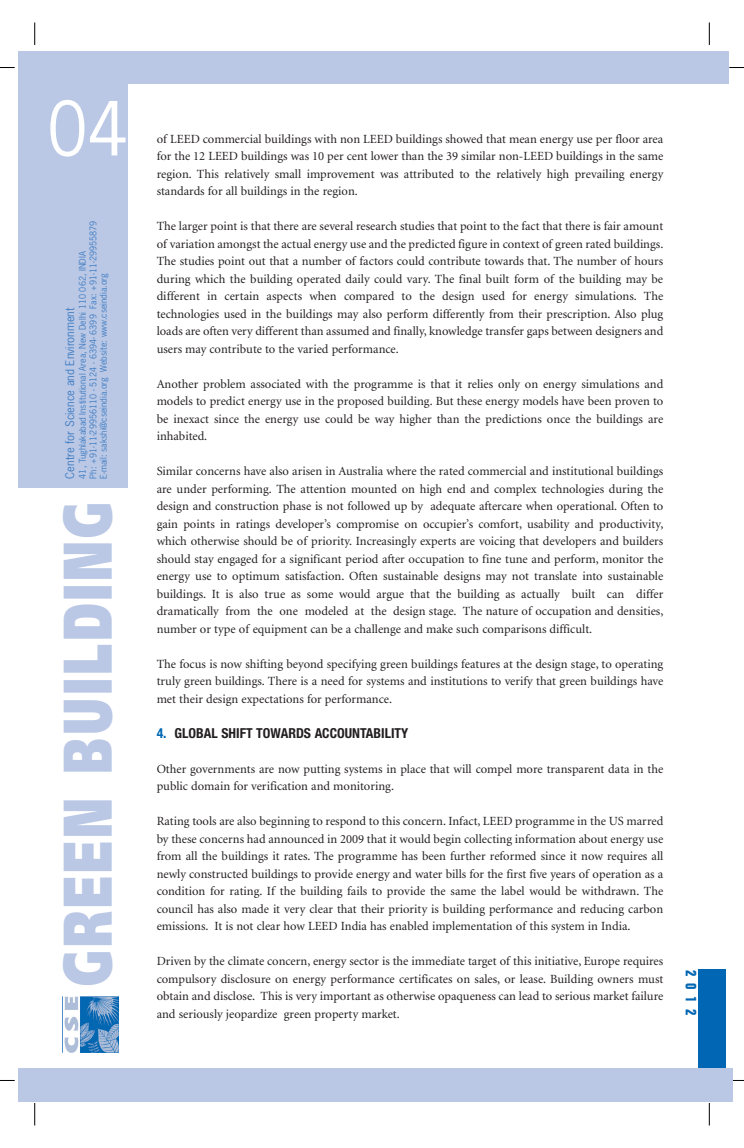
<style>
.page{position:relative;width:744px;height:1148px;background:#fff}
.page>*{position:absolute;margin:0;border:0;box-sizing:border-box;transform-origin:0 0}
.t1{font:70px "News Gothic";color:#fff}
.t2{font:900 68.75px "Frutiger";letter-spacing:.06em;color:#bac8e6;scale:.68 1}
.t3{font:700 condensed 15px "Folio";color:#0166b3}
.t4{font:700 condensed 13.75px "Helvetica Neue LT Pro";color:#231f20}
.t5{font:12.5px/17.5px "Minion";color:#231f20;text-align:justify}
.t6{font:11.25px "News Gothic";color:#437ec1}
.t7{font:8.75px/10.5px "News Gothic";color:#437ec1}
.s1{color:#0166b3}
</style>
<div class="page">
<svg style="left:0;top:67px;width:15px;height:1px"></svg>
<svg style="left:0;top:1080px;width:15px;height:1px"></svg>
<svg style="left:729px;top:67px;width:15px;height:1px"></svg>
<svg style="left:732px;top:1080px;width:12px;height:1px"></svg>
<svg style="left:34px;top:22px;width:1px;height:23px"></svg>
<svg style="left:709px;top:22px;width:1px;height:23px"></svg>
<svg style="left:709px;top:1103px;width:1px;height:22px"></svg>
<svg style="left:34px;top:1103px;width:1px;height:22px"></svg>
<div style="left:18px;top:51px;width:710px;height:436px;background:#bac8e6"></div>
<img style="left:64px;top:996px;width:55px;height:56px">
<div style="left:128px;top:84px;width:604px;height:419px;background:#fff"></div>
<div style="left:698px;top:968px;width:27px;height:105px;background:#0166b3"></div>
<div style="left:18px;top:1068px;width:714px;height:33px;background:#bac8e6"></div>
<h1 class="t1" style="left:47px;top:101px;width:82px">04</h1>
<p class="t7" style="left:78px;top:478px;width:259px;rotate:-90deg">41, Tughlakabad Institutional Area, New Delhi 110 062, INDIA<br>Ph: +91-11-29956110 - 5124 - 6394- 6399 Fax: +91-11-29955879<br>E-mail: sakshi@cseindia.org Website: www.cseindia.org</p>
<p class="t6" style="left:66px;top:478px;width:172px;rotate:-90deg">Centre for Science and Environment</p>
<h2 class="t2" style="left:60px;top:985px;width:713px;rotate:-90deg">GREEN BUILDING</h2>
<p class="t5" style="left:157px;top:131px;width:508px">of LEED commercial buildings with non LEED buildings showed that mean energy use per floor area for the 12 LEED buildings was 10 per cent lower than the 39 similar non-LEED buildings in the same region. This relatively small improvement was attributed to the relatively high prevailing energy standards for all buildings in the region.</p>
<p class="t5" style="left:157px;top:218px;width:508px">The larger point is that there are several research studies that point to the fact that there is fair amount of variation amongst the actual energy use and the predicted figure in context of green rated buildings.<br>The studies point out that a number of factors could contribute towards that. The number of hours during which the building operated daily could vary. The final built form of the building may be different in certain aspects when compared to the design used for energy simulations. The technologies used in the buildings may also perform differently from their prescription. Also plug loads are often very different than assumed and finally, knowledge transfer gaps between designers and users may contribute to the varied performance.</p>
<p class="t5" style="left:157px;top:376px;width:508px">Another problem associated with the programme is that it relies only on energy simulations and models to predict energy use in the proposed building. But these energy models have been proven to be inexact since the energy use could be way higher than the predictions once the buildings are inhabited.</p>
<p class="t5" style="left:157px;top:463px;width:508px">Similar concerns have also arisen in Australia where the rated commercial and institutional buildings are under performing. The attention mounted on high end and complex technologies during the design and construction phase is not followed up by adequate aftercare when operational. Often to gain points in ratings developer’s compromise on occupier’s comfort, usability and productivity, which otherwise should be of priority. Increasingly experts are voicing that developers and builders should stay engaged for a significant period after occupation to fine tune and perform, monitor the energy use to optimum satisfaction. Often sustainable designs may not translate into sustainable buildings. It is also true as some would argue that the building as actually built can differ dramatically from the one modeled at the design stage. The nature of occupation and densities, number or type of equipment can be a challenge and make such comparisons difficult.</p>
<p class="t5" style="left:157px;top:656px;width:508px">The focus is now shifting beyond specifying green buildings features at the design stage, to operating truly green buildings. There is a need for systems and institutions to verify that green buildings have met their design expectations for performance.</p>
<p class="t4" style="left:157px;top:725px;width:253px"><span class="s1">4.</span> GLOBAL SHIFT TOWARDS ACCOUNTABILITY</p>
<p class="t5" style="left:157px;top:761px;width:508px">Other governments are now putting systems in place that will compel more transparent data in the public domain for verification and monitoring.</p>
<p class="t5" style="left:157px;top:813px;width:508px">Rating tools are also beginning to respond to this concern. Infact, LEED programme in the US marred by these concerns had announced in 2009 that it would begin collecting information about energy use from all the buildings it rates. The programme has been further reformed since it now requires all newly constructed buildings to provide energy and water bills for the first five years of operation as a condition for rating. If the building fails to provide the same the label would be withdrawn. The council has also made it very clear that their priority is building performance and reducing carbon emissions. It is not clear how LEED India has enabled implementation of this system in India.</p>
<p class="t5" style="left:157px;top:953px;width:508px">Driven by the climate concern, energy sector is the immediate target of this initiative, Europe requires compulsory disclosure on energy performance certificates on sales, or lease. Building owners must obtain and disclose. This is very important as otherwise opaqueness can lead to serious market failure and seriously jeopardize green property market.</p>
<p class="t3" style="left:696px;top:970px;width:46px;rotate:90deg">2012</p>
</div>
